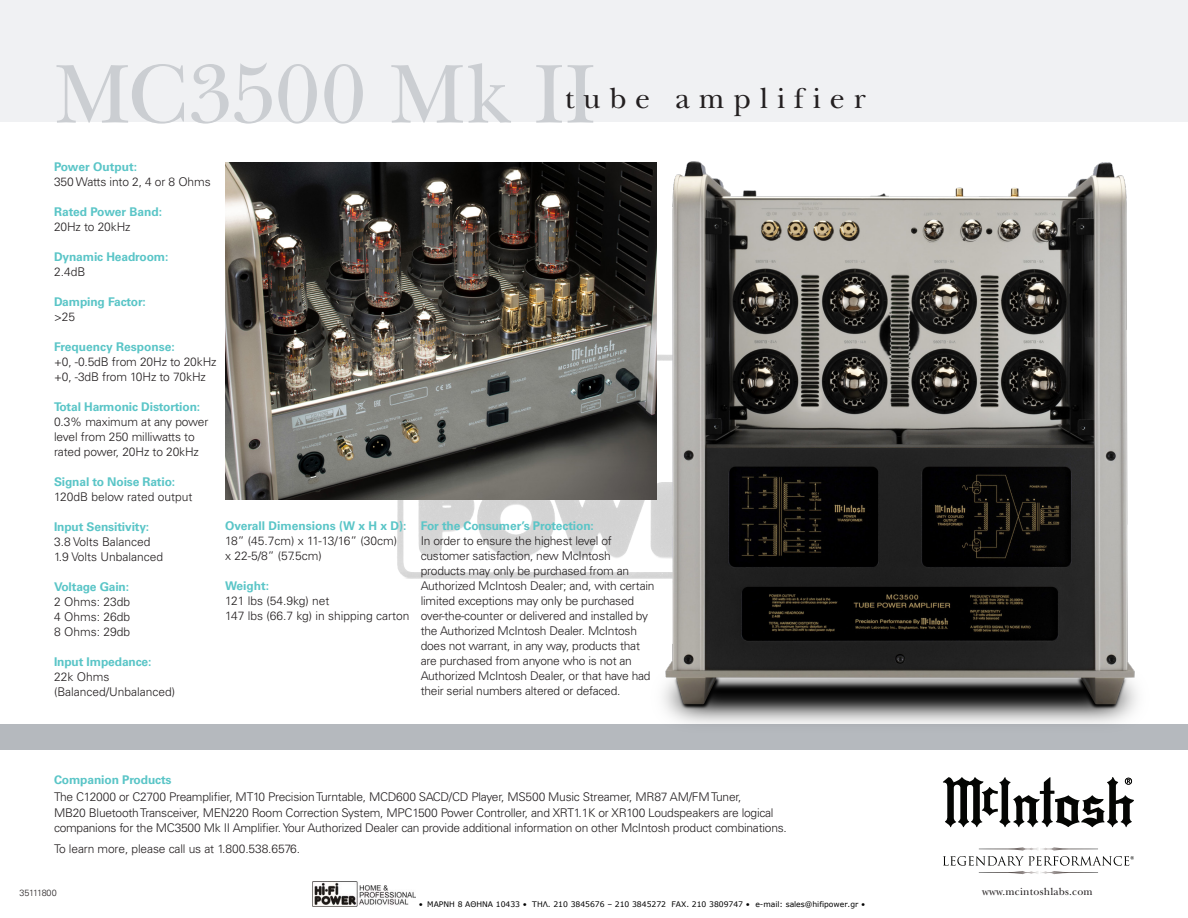
<style>
.page{position:relative;width:1188px;height:918px;background:#fff}
.page>*{position:absolute;margin:0;border:0;box-sizing:border-box;transform-origin:0 0}
.t1{font:87px "New Baskerville Std";color:#cbced2}
.t2{font:30px "New Baskerville Std";letter-spacing:.295em;color:#231f20}
.t3{font:300 12px/15px "Univers LT Std";letter-spacing:-.02em;color:#231f20}
.t4{font:700 12px "Univers LT Std";letter-spacing:-.01em;color:#5ac5c7}
.t5{font:300 12px "Univers LT Std";color:#231f20}
.t6{font:10.65px "New Baskerville Std";letter-spacing:.02em;color:#231f20}
.t7{font:300 9px "Univers LT Std";letter-spacing:-.01em;color:#231f20}
.t8{font:7.65px "Verdana";color:#000}
</style>
<div class="page">
<img style="left:397px;top:500px;width:236px;height:79px">
<img style="left:312px;top:881px;width:104px;height:26px">
<img style="left:225px;top:162px;width:408px;height:338px">
<svg style="left:943px;top:777px;width:191px;height:50px"></svg>
<svg style="left:943px;top:847px;width:191px;height:27px"></svg>
<div style="left:0;top:0;width:1188px;height:122px;background:#f0f1f3"></div>
<div style="left:0;top:724px;width:1188px;height:26px;background:#b5b9be"></div>
<img style="left:633px;top:161px;width:504px;height:563px">
<p class="t1" style="left:54px;top:44px;width:544px">MC3500 Mk II</p>
<p class="t2" style="left:565px;top:80px;width:303px">tube amplifier</p>
<p class="t4" style="left:54px;top:159px;width:85px">Power Output:</p>
<p class="t3" style="left:54px;top:174px;width:158px">350 Watts into 2, 4 or 8 Ohms</p>
<p class="t4" style="left:54px;top:204px;width:110px">Rated Power Band:</p>
<p class="t3" style="left:54px;top:219px;width:78px">20Hz to 20kHz</p>
<p class="t4" style="left:54px;top:249px;width:116px">Dynamic Headroom:</p>
<p class="t3" style="left:54px;top:264px;width:33px">2.4dB</p>
<p class="t4" style="left:54px;top:294px;width:93px">Damping Factor:</p>
<p class="t3" style="left:54px;top:309px;width:23px">&gt;25</p>
<p class="t4" style="left:54px;top:339px;width:122px">Frequency Response:</p>
<p class="t3" style="left:54px;top:354px;width:164px">+0, -0.5dB from 20Hz to 20kHz</p>
<p class="t3" style="left:54px;top:369px;width:153px">+0, -3dB from 10Hz to 70kHz</p>
<p class="t4" style="left:54px;top:399px;width:148px">Total Harmonic Distortion:</p>
<p class="t3" style="left:54px;top:414px;width:156px">0.3% maximum at any power level from 250 milliwatts to rated power, 20Hz to 20kHz</p>
<p class="t4" style="left:54px;top:474px;width:123px">Signal to Noise Ratio:</p>
<p class="t5" style="left:54px;top:489px;width:140px">120dB below rated output</p>
<p class="t4" style="left:54px;top:519px;width:97px">Input Sensitivity:</p>
<p class="t5" style="left:54px;top:534px;width:98px">3.8 Volts Balanced</p>
<p class="t5" style="left:54px;top:549px;width:111px">1.9 Volts Unbalanced</p>
<p class="t4" style="left:54px;top:579px;width:77px">Voltage Gain:</p>
<p class="t5" style="left:54px;top:594px;width:78px">2 Ohms: 23db</p>
<p class="t5" style="left:54px;top:609px;width:78px">4 Ohms: 26db</p>
<p class="t5" style="left:54px;top:624px;width:78px">8 Ohms: 29db</p>
<p class="t4" style="left:54px;top:654px;width:99px">Input Impedance:</p>
<p class="t3" style="left:54px;top:669px;width:57px">22k Ohms</p>
<p class="t5" style="left:54px;top:684px;width:123px">(Balanced/Unbalanced)</p>
<p class="t4" style="left:225px;top:519px;width:183px">Overall Dimensions (W x H x D):</p>
<p class="t5" style="left:225px;top:534px;width:174px">18” (45.7cm) x 11-13/16” (30cm)</p>
<p class="t3" style="left:225px;top:549px;width:98px">x 22-5/8” (57.5cm)</p>
<p class="t4" style="left:225px;top:579px;width:46px">Weight:</p>
<p class="t5" style="left:225px;top:594px;width:106px">121 lbs (54.9kg) net</p>
<p class="t5" style="left:225px;top:609px;width:186px">147 lbs (66.7 kg) in shipping carton</p>
<p class="t4" style="left:421px;top:519px;width:175px">For the Consumer’s Protection:</p>
<p class="t3" style="left:421px;top:534px;width:235px">In order to ensure the highest level of customer satisfaction, new McIntosh products may only be purchased from an Authorized McIntosh Dealer; and, with certain limited exceptions may only be purchased over-the-counter or delivered and installed by the Authorized McIntosh Dealer. McIntosh does not warrant, in any way, products that are purchased from anyone who is not an Authorized McIntosh Dealer, or that have had their serial numbers altered or defaced.</p>
<p class="t4" style="left:54px;top:773px;width:119px">Companion Products</p>
<p class="t3" style="left:54px;top:789px;width:689px">The C12000 or C2700 Preamplifier, MT10 Precision Turntable, MCD600 SACD/CD Player, MS500 Music Streamer, MR87 AM/FM Tuner,</p>
<p class="t3" style="left:54px;top:805px;width:734px">MB20 Bluetooth Transceiver, MEN220 Room Correction System, MPC1500 Power Controller, and XRT1.1K or XR100 Loudspeakers are logical companions for the MC3500 Mk II Amplifier. Your Authorized Dealer can provide additional information on other McIntosh product combinations.</p>
<p class="t3" style="left:54px;top:841px;width:248px">To learn more, please call us at 1.800.538.6576.</p>
<p class="t7" style="left:20px;top:887px;width:39px">35111800</p>
<p class="t6" style="left:982px;top:885px;width:112px">www.mcintoshlabs.com</p>
<p class="t8" style="left:419px;top:899px;width:448px">• ΜΑΡΝΗ 8 ΑΘΗΝΑ 10433 • ΤΗΛ. 210 3845676 – 210 3845272 FAX. 210 3809747 • e-mail: sales@hifipower.gr •</p>
</div>
